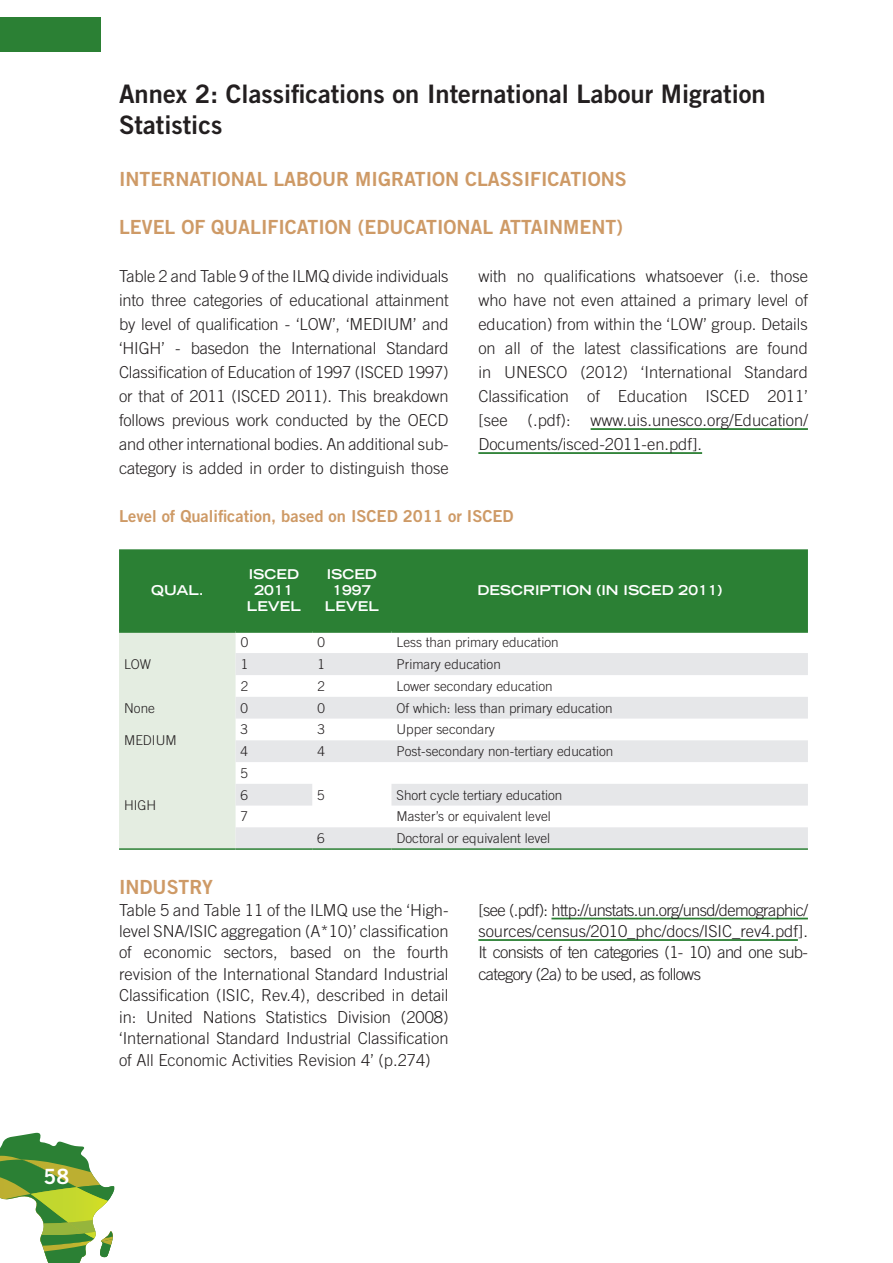
<style>
.page{position:relative;width:893px;height:1263px;background:#fff}
.page>*{position:absolute;margin:0;border:0;box-sizing:border-box;transform-origin:0 0}
.t1{font:25.5px/30.6px "Trade Gothic LT Std Bd 2";color:#231f20}
.t2{font:21px "Trade Gothic LT Std Bd 2";color:#fff}
.t3{font:19.5px "Trade Gothic LT Std Bd 2";color:#ce9a66}
.t4{font:300 16.5px/24px "Trade Gothic LT Std";color:#231f20;text-align:justify}
.t5{font:16.5px "Trade Gothic LT Std Bd 2";color:#ce9a66}
.t6{font:300 13.5px/21.8px "Trade Gothic LT Std";color:#231f20}
.t7{font:700 expanded 13.5px/16.2px "Trade Gothic LT Std";color:#fff;text-align:center}
</style>
<div class="page">
<div style="left:0;top:17px;width:101px;height:34px;background:#2b8034"></div>
<svg style="left:0;top:1133px;width:114px;height:130px"></svg>
<hr style="left:591px;top:428px;width:217px;height:2px;background:#2b8034">
<hr style="left:478px;top:452px;width:224px;height:2px;background:#2b8034">
<div style="left:119px;top:549px;width:689px;height:81px;background:#2b8034"></div>
<div style="left:119px;top:633px;width:117px;height:215px;background:#e4ede1"></div>
<svg style="left:236px;top:653px;width:572px;height:195px;fill:#e6e7e9"></svg>
<hr style="left:119px;top:630px;width:117px;height:3px;background:#2b8034">
<hr style="left:236px;top:630px;width:76px;height:3px;background:#2b8034">
<hr style="left:312px;top:630px;width:79px;height:3px;background:#2b8034">
<hr style="left:391px;top:630px;width:417px;height:3px;background:#2b8034">
<hr style="left:236px;top:848px;width:76px;height:2px;background:#2b8034">
<hr style="left:312px;top:848px;width:79px;height:2px;background:#2b8034">
<hr style="left:391px;top:848px;width:417px;height:2px;background:#2b8034">
<hr style="left:119px;top:848px;width:117px;height:2px;background:#2b8034">
<hr style="left:551px;top:918px;width:257px;height:1px;background:#2b8034">
<hr style="left:478px;top:939px;width:320px;height:2px;background:#2b8034">
<p class="t2" style="left:44px;top:1163px;width:27px">58</p>
<h1 class="t1" style="left:119px;top:79px;width:648px">Annex 2: Classifications on International Labour Migration<br>Statistics</h1>
<p class="t3" style="left:119px;top:167px;width:509px">INTERNATIONAL LABOUR MIGRATION CLASSIFICATIONS</p>
<p class="t3" style="left:119px;top:215px;width:505px">LEVEL OF QUALIFICATION (EDUCATIONAL ATTAINMENT)</p>
<p class="t4" style="left:119px;top:264px;width:331px">Table 2 and Table 9 of the ILMQ divide individuals into three categories of educational attainment by level of qualification - ‘LOW’, ‘MEDIUM’ and ‘HIGH’ - basedon the International Standard Classification of Education of 1997 (ISCED 1997) or that of 2011 (ISCED 2011). This breakdown follows previous work conducted by the OECD and other international bodies. An additional sub&shy;category is added in order to distinguish those</p>
<p class="t4" style="left:478px;top:264px;width:331px">with no qualifications whatsoever (i.e. those who have not even attained a primary level of education) from within the ‘LOW’ group. Details on all of the latest classifications are found in UNESCO (2012) ‘International Standard Classification of Education ISCED 2011’ [see (.pdf): www.uis.unesco.org/Education/ Documents/isced-2011-en.pdf].</p>
<p class="t5" style="left:119px;top:506px;width:396px">Level of Qualification, based on ISCED 2011 or ISCED</p>
<p class="t7" style="left:151px;top:582px;width:54px">QUAL.</p>
<p class="t6" style="left:124px;top:653px;width:28px">LOW</p>
<p class="t7" style="left:247px;top:566px;width:56px">ISCED<br>2011<br>LEVEL</p>
<p class="t7" style="left:325px;top:566px;width:56px">ISCED<br>1997<br>LEVEL</p>
<p class="t7" style="left:477px;top:582px;width:246px">DESCRIPTION (IN ISCED 2011)</p>
<p class="t6" style="left:241px;top:631px;width:9px">0</p>
<p class="t6" style="left:317px;top:631px;width:9px">0</p>
<p class="t6" style="left:397px;top:631px;width:164px">Less than primary education</p>
<p class="t6" style="left:241px;top:653px;width:9px">1</p>
<p class="t6" style="left:317px;top:653px;width:9px">1</p>
<p class="t6" style="left:397px;top:653px;width:106px">Primary education</p>
<p class="t6" style="left:241px;top:675px;width:9px">2</p>
<p class="t6" style="left:317px;top:675px;width:9px">2</p>
<p class="t6" style="left:397px;top:675px;width:158px">Lower secondary education</p>
<p class="t6" style="left:124px;top:697px;width:32px">None</p>
<p class="t6" style="left:241px;top:697px;width:9px">0</p>
<p class="t6" style="left:317px;top:697px;width:9px">0</p>
<p class="t6" style="left:397px;top:697px;width:218px">Of which: less than primary education</p>
<p class="t6" style="left:124px;top:729px;width:54px">MEDIUM</p>
<p class="t6" style="left:241px;top:718px;width:9px">3</p>
<p class="t6" style="left:317px;top:718px;width:9px">3</p>
<p class="t6" style="left:397px;top:718px;width:100px">Upper secondary</p>
<p class="t6" style="left:241px;top:740px;width:9px">4</p>
<p class="t6" style="left:317px;top:740px;width:9px">4</p>
<p class="t6" style="left:397px;top:740px;width:218px">Post-secondary non-tertiary education</p>
<p class="t6" style="left:124px;top:795px;width:34px">HIGH</p>
<p class="t6" style="left:241px;top:762px;width:9px">5<br>6</p>
<p class="t6" style="left:317px;top:784px;width:9px">5</p>
<p class="t6" style="left:397px;top:784px;width:167px">Short cycle tertiary education</p>
<p class="t6" style="left:241px;top:805px;width:9px">7</p>
<p class="t6" style="left:397px;top:805px;width:156px">Master’s or equivalent level</p>
<p class="t6" style="left:317px;top:827px;width:9px">6</p>
<p class="t6" style="left:397px;top:827px;width:155px">Doctoral or equivalent level</p>
<p class="t3" style="left:119px;top:875px;width:95px">INDUSTRY</p>
<p class="t4" style="left:119px;top:899px;width:331px;line-height:21.5px">Table 5 and Table 11 of the ILMQ use the ‘High&shy;level SNA/ISIC aggregation (A*10)’ classification of economic sectors, based on the fourth revision of the International Standard Industrial Classification (ISIC, Rev.4), described in detail in: United Nations Statistics Division (2008) ‘International Standard Industrial Classification of All Economic Activities Revision 4’ (p.274)</p>
<p class="t4" style="left:478px;top:899px;width:331px;line-height:21.5px">[see (.pdf): http://unstats.un.org/unsd/demographic/ sources/census/2010_phc/docs/ISIC_rev4.pdf].<br>It consists of ten categories (1- 10) and one sub&shy;category (2a) to be used, as follows</p>
</div>
